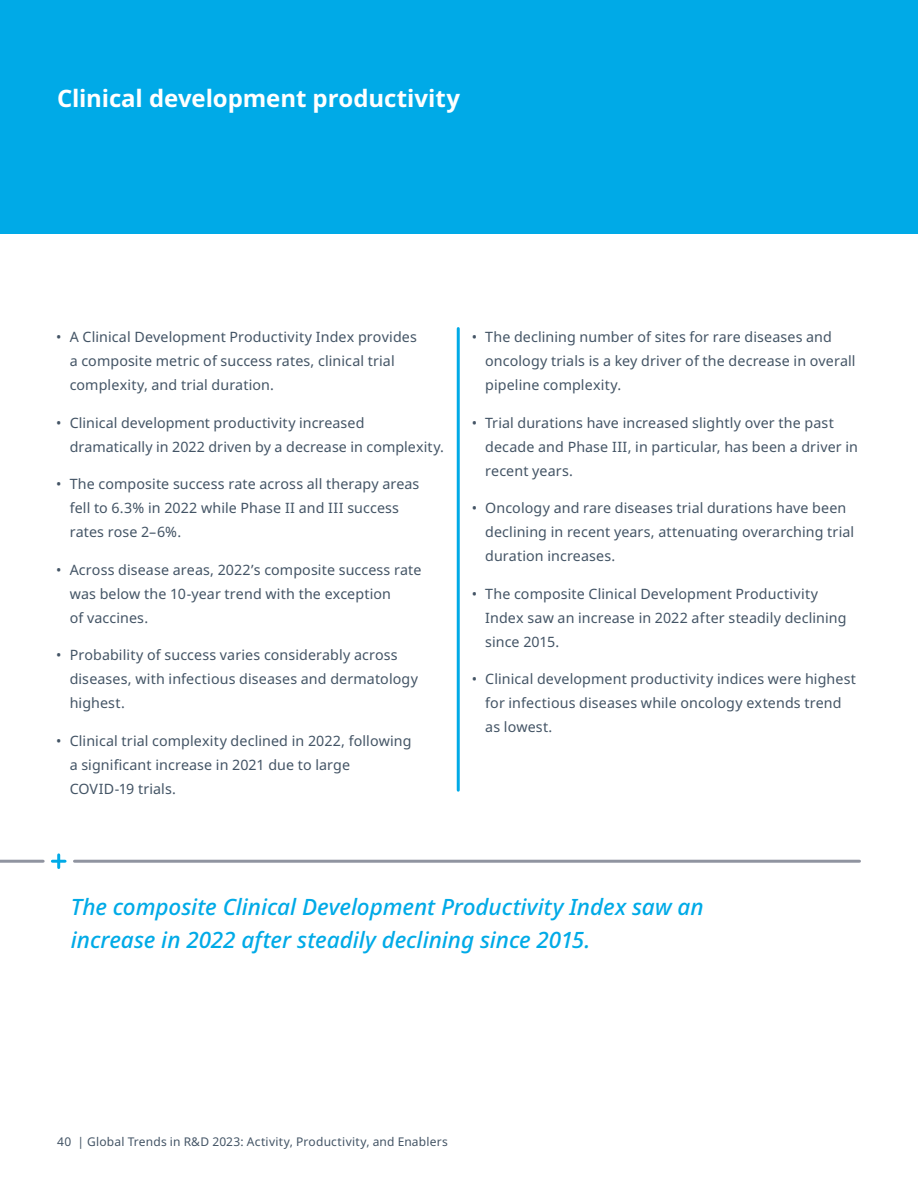
<style>
.page{position:relative;width:918px;height:1188px;background:#fff}
.page>*{position:absolute;margin:0;border:0;box-sizing:border-box;transform-origin:0 0}
.t1{font:700 24px "Noto Sans";letter-spacing:-.005em;color:#fff}
.t2{font:italic 500 22.5px/33px "Noto Sans";color:#00aae7}
.t3{font:14.25px/24px "Noto Sans";letter-spacing:.01em;color:#435465}
.t4{font:12px "Noto Sans";letter-spacing:.015em;color:#435465}
</style>
<div class="page">
<div style="left:0;top:0;width:918px;height:234px;background:#00aae7"></div>
<hr style="left:457px;top:329px;width:3px;height:461px;background:#00aae7">
<hr style="left:74px;top:860px;width:785px;height:3px;background:#9094a0">
<hr style="left:0;top:860px;width:43px;height:3px;background:#9094a0">
<svg style="left:52px;top:855px;width:13px;height:13px"></svg>
<h1 class="t1" style="left:57px;top:82px;width:405px">Clinical development productivity</h1>
<p class="t3" style="left:70px;top:325px;width:349px;text-indent:-13px">• A Clinical Development Productivity Index provides a composite metric of success rates, clinical trial complexity, and trial duration.</p>
<p class="t3" style="left:70px;top:411px;width:376px;text-indent:-13px">• Clinical development productivity increased dramatically in 2022 driven by a decrease in complexity.</p>
<p class="t3" style="left:70px;top:472px;width:351px;text-indent:-13px">• The composite success rate across all therapy areas fell to 6.3% in 2022 while Phase II and III success rates rose 2–6%.</p>
<p class="t3" style="left:70px;top:558px;width:353px;text-indent:-13px">• Across disease areas, 2022’s composite success rate was below the 10-year trend with the exception<br>of vaccines.</p>
<p class="t3" style="left:70px;top:643px;width:350px;text-indent:-13px">• Probability of success varies considerably across diseases, with infectious diseases and dermatology highest.</p>
<p class="t3" style="left:70px;top:729px;width:343px;text-indent:-13px">• Clinical trial complexity declined in 2022, following a significant increase in 2021 due to large<br>COVID-19 trials.</p>
<p class="t3" style="left:485px;top:325px;width:372px;text-indent:-13px">• The declining number of sites for rare diseases and oncology trials is a key driver of the decrease in overall pipeline complexity.</p>
<p class="t3" style="left:485px;top:411px;width:374px;text-indent:-13px">• Trial durations have increased slightly over the past decade and Phase III, in particular, has been a driver in recent years.</p>
<p class="t3" style="left:485px;top:496px;width:370px;text-indent:-13px">• Oncology and rare diseases trial durations have been declining in recent years, attenuating overarching trial duration increases.</p>
<p class="t3" style="left:485px;top:582px;width:363px;text-indent:-13px">• The composite Clinical Development Productivity<br>Index saw an increase in 2022 after steadily declining since 2015.</p>
<p class="t3" style="left:485px;top:667px;width:372px;text-indent:-13px">• Clinical development productivity indices were highest for infectious diseases while oncology extends trend as lowest.</p>
<h2 class="t2" style="left:71px;top:891px;width:634px">The composite Clinical Development Productivity Index saw an increase in 2022 after steadily declining since 2015.</h2>
<p class="t4" style="left:57px;top:1133px;width:392px">40 | Global Trends in R&amp;D 2023: Activity, Productivity, and Enablers</p>
</div>
